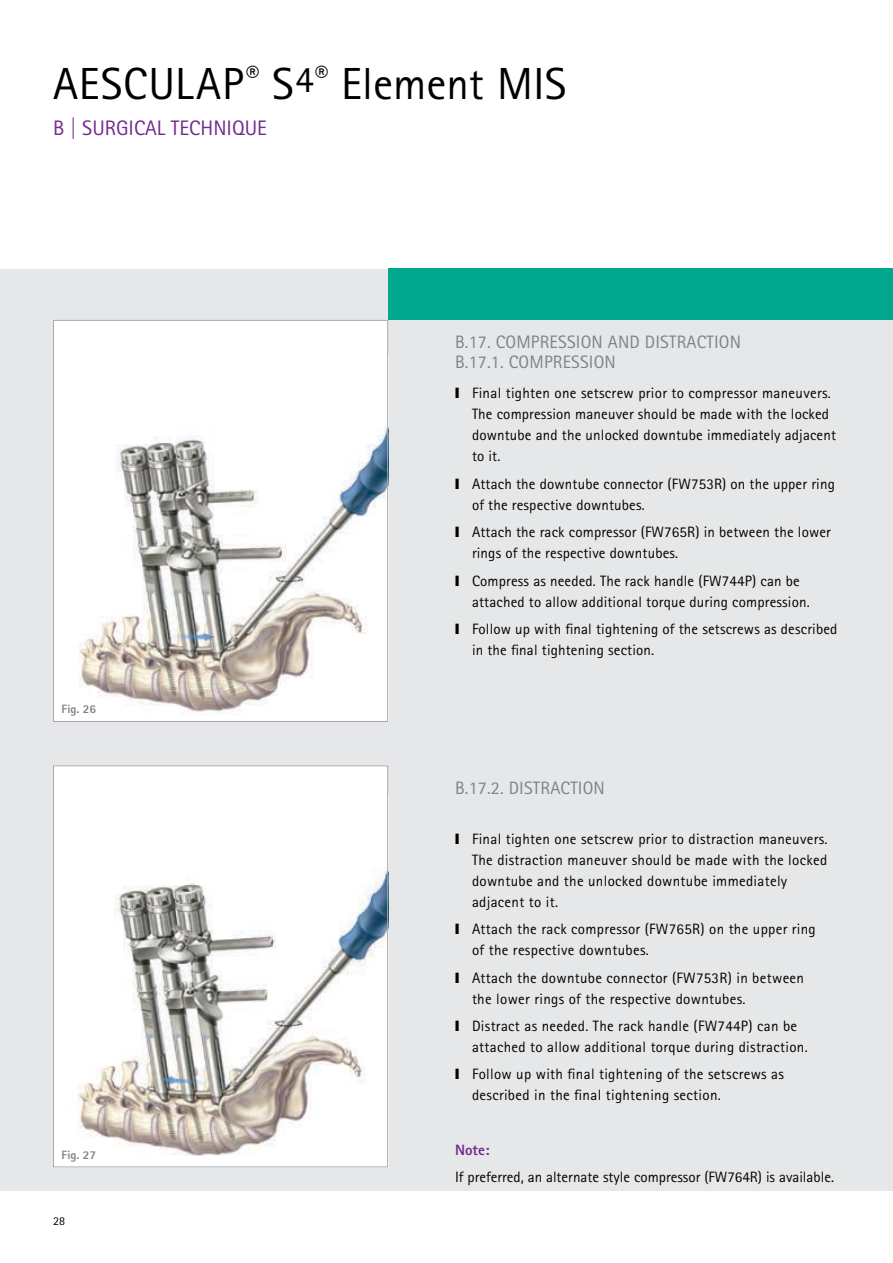
<style>
.page{position:relative;width:893px;height:1263px;background:#fff}
.page>*{position:absolute;margin:0;border:0;box-sizing:border-box;transform-origin:0 0}
.t1{font:45px "Rotis Sans Serif Pro";letter-spacing:.005em;color:#000}
.t2{font:21px "Rotis Sans Serif Pro";color:#712b90}
.t3{font:18px/19.5px "Rotis Sans Serif Pro";letter-spacing:.01em;color:#808285}
.t4{font:15px/21px "Rotis Sans Serif Pro";letter-spacing:.02em;color:#000}
.t5{font:15px "Rotis Sans Serif Pro";color:#000}
.t6{font:800 15px "Rotis Sans Serif Pro";color:#712b90}
.t7{font:800 12px "Rotis Sans Serif Pro";color:#808285}
.t8{font:12px "Rotis Sans Serif Pro";color:#000}
</style>
<div class="page">
<div style="left:0;top:269px;width:893px;height:922px;background:#e6e7e8"></div>
<div style="left:388px;top:269px;width:505px;height:51px;background:#00a88e"></div>
<div style="left:54px;top:320px;width:334px;height:401px;background:#fff"></div>
<img style="left:79px;top:426px;width:307px;height:289px">
<div style="left:53px;top:320px;width:335px;height:402px;border:1px solid #a7a9ac"></div>
<div style="left:54px;top:766px;width:334px;height:401px;background:#fff"></div>
<img style="left:78px;top:867px;width:308px;height:289px">
<div style="left:53px;top:765px;width:335px;height:402px;border:1px solid #a7a9ac"></div>
<h1 class="t1" style="left:53px;top:57px;width:515px">AESCULAP<sup>®</sup> S<sup>4</sup><sup>®</sup> Element MIS</h1>
<h2 class="t2" style="left:53px;top:116px;width:215px">B | SURGICAL TECHNIQUE</h2>
<p class="t3" style="left:455px;top:333px;width:288px">B.17. COMPRESSION AND DISTRACTION<br>B.17.1. COMPRESSION</p>
<p class="t7" style="left:62px;top:702px;width:36px">Fig. 26</p>
<p class="t7" style="left:62px;top:1147px;width:36px">Fig. 27</p>
<p class="t8" style="left:53px;top:1213px;width:13px">28</p>
<p class="t4" style="left:472px;top:383px;width:366px;text-indent:-17px">❙ Final tighten one setscrew prior to compressor maneuvers.<br>The compression maneuver should be made with the locked downtube and the unlocked downtube immediately adjacent to it.</p>
<p class="t4" style="left:472px;top:473px;width:364px;text-indent:-17px">❙ Attach the downtube connector (FW753R) on the upper ring of the respective downtubes.</p>
<p class="t4" style="left:472px;top:522px;width:360px;text-indent:-17px">❙ Attach the rack compressor (FW765R) in between the lower rings of the respective downtubes.</p>
<p class="t4" style="left:472px;top:570px;width:339px;text-indent:-17px">❙ Compress as needed. The rack handle (FW744P) can be attached to allow additional torque during compression.</p>
<p class="t4" style="left:472px;top:618px;width:367px;text-indent:-17px">❙ Follow up with final tightening of the setscrews as described in the final tightening section.</p>
<p class="t3" style="left:455px;top:778px;width:151px">B.17.2. DISTRACTION</p>
<p class="t4" style="left:472px;top:828px;width:357px;text-indent:-17px">❙ Final tighten one setscrew prior to distraction maneuvers.<br>The distraction maneuver should be made with the locked downtube and the unlocked downtube immediately adjacent to it.</p>
<p class="t4" style="left:472px;top:919px;width:345px;text-indent:-17px">❙ Attach the rack compressor (FW765R) on the upper ring of the respective downtubes.</p>
<p class="t4" style="left:472px;top:967px;width:334px;text-indent:-17px">❙ Attach the downtube connector (FW753R) in between the lower rings of the respective downtubes.</p>
<p class="t4" style="left:472px;top:1015px;width:337px;text-indent:-17px">❙ Distract as needed. The rack handle (FW744P) can be attached to allow additional torque during distraction.</p>
<p class="t4" style="left:472px;top:1064px;width:314px;text-indent:-17px">❙ Follow up with final tightening of the setscrews as described in the final tightening section.</p>
<p class="t6" style="left:455px;top:1140px;width:36px">Note:</p>
<p class="t5" style="left:455px;top:1168px;width:381px">If preferred, an alternate style compressor (FW764R) is available.</p>
</div>
